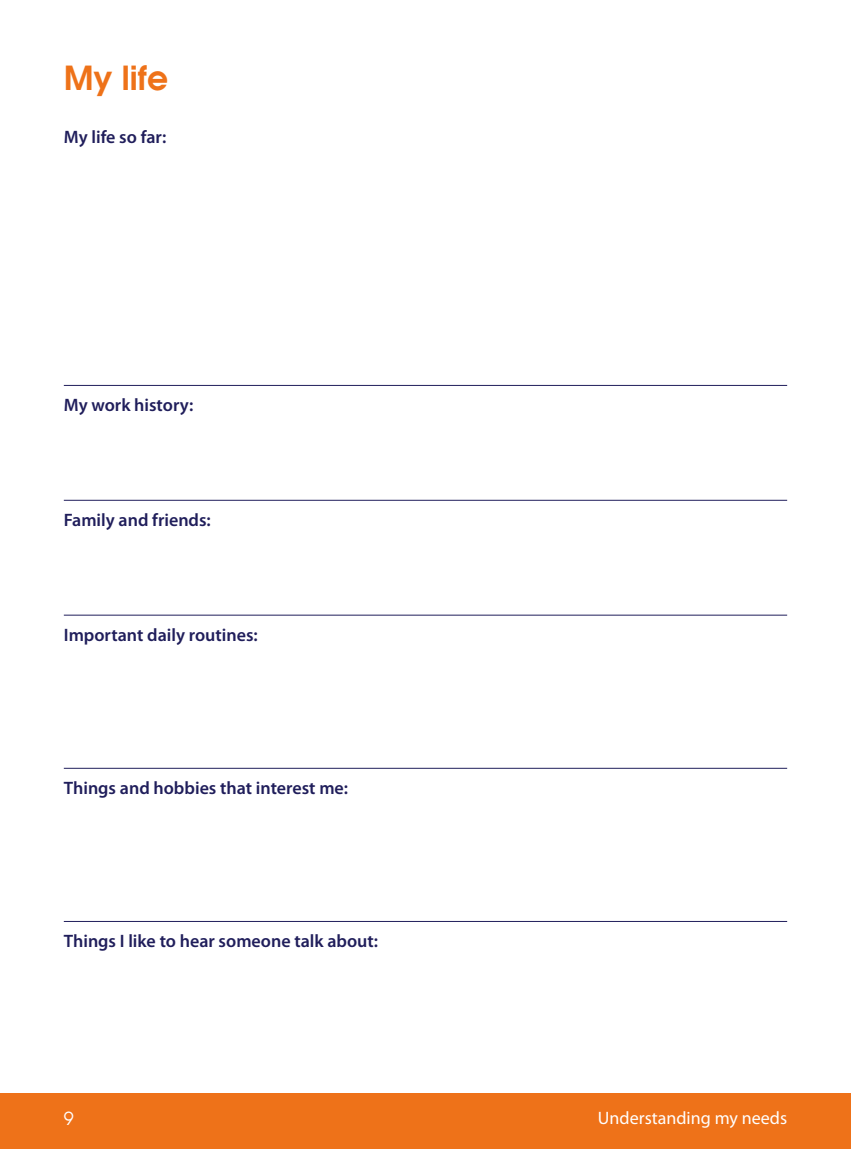
<style>
.page{position:relative;width:851px;height:1149px;background:#fff}
.page>*{position:absolute;margin:0;border:0;box-sizing:border-box;transform-origin:0 0}
.t1{font:600 33px "Avant Garde";color:#ee7219}
.t2{font:600 18px "Myriad Pro";color:#201e5b}
.t3{font:18px "Myriad Pro";color:#fff}
.t4{font:18px "Avant Garde";color:#fff}
</style>
<div class="page">
<div style="left:0;top:1093px;width:850px;height:55px;background:#ee7219"></div>
<hr style="left:64px;top:385px;width:723px;height:1px;background:#201e5b">
<hr style="left:64px;top:499px;width:723px;height:1px;background:#201e5b">
<hr style="left:64px;top:614px;width:723px;height:1px;background:#201e5b">
<hr style="left:64px;top:767px;width:723px;height:1px;background:#201e5b">
<hr style="left:64px;top:920px;width:723px;height:1px;background:#201e5b">
<h1 class="t1" style="left:64px;top:56px;width:106px">My life</h1>
<p class="t2" style="left:64px;top:126px;width:104px">My life so far:</p>
<p class="t2" style="left:64px;top:393px;width:131px">My work history:</p>
<p class="t2" style="left:64px;top:508px;width:148px">Family and friends:</p>
<p class="t2" style="left:64px;top:623px;width:195px">Important daily routines:</p>
<p class="t2" style="left:64px;top:776px;width:286px">Things and hobbies that interest me:</p>
<p class="t2" style="left:64px;top:929px;width:316px">Things I like to hear someone talk about:</p>
<p class="t4" style="left:64px;top:1107px;width:11px">9</p>
<p class="t3" style="left:598px;top:1106px;width:191px">Understanding my needs</p>
</div>
